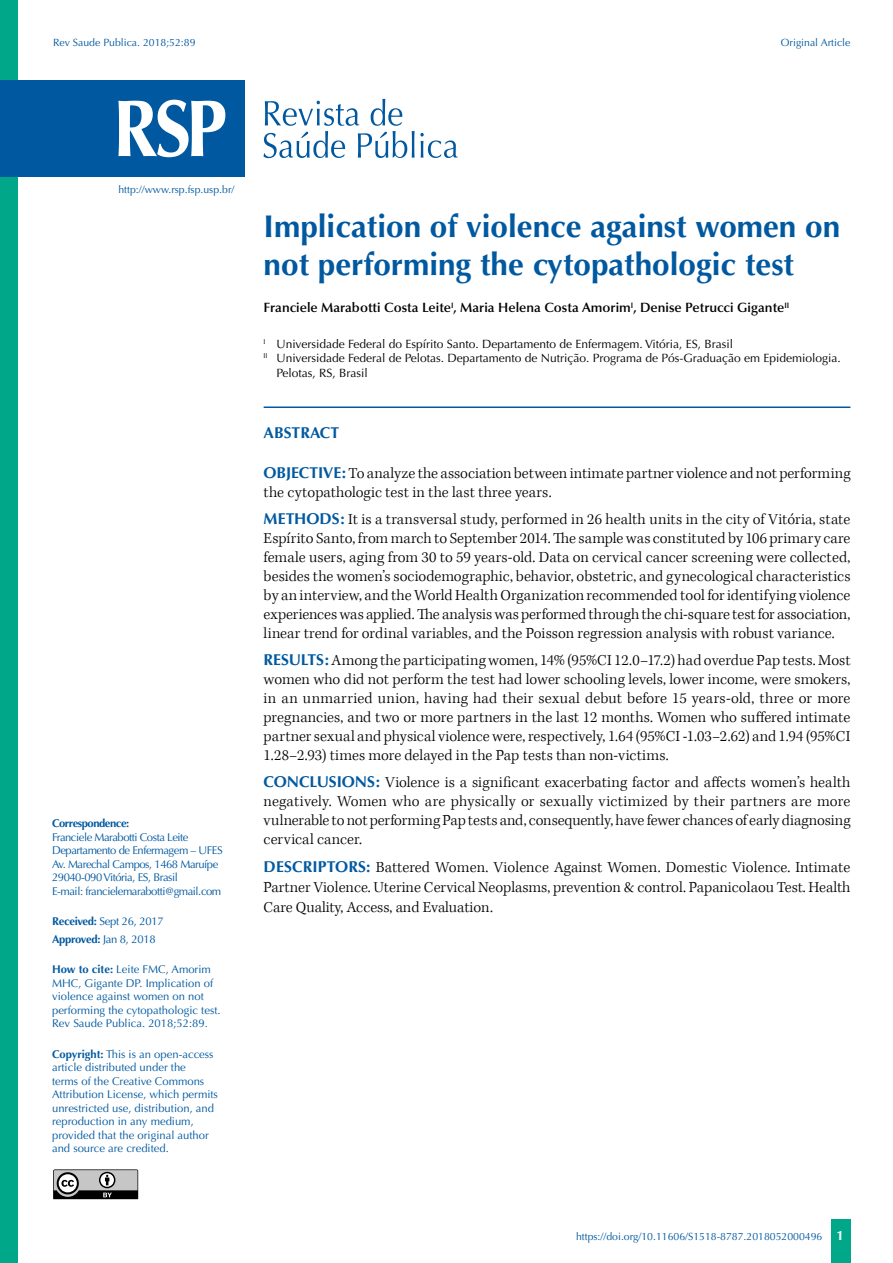
<style>
.page{position:relative;width:893px;height:1263px;background:#fff}
.page>*{position:absolute;margin:0;border:0;box-sizing:border-box;transform-origin:0 0}
.t1{font:700 31.5px/37.8px "Optima";color:#0059a0}
.t2{font:300 15.75px/18.9px "Kepler Std";color:#000;text-align:justify}
.t3{font:700 15.75px "Optima";color:#0059a0}
.t4{font:600 13.5px "Optima";color:#000}
.t5{font:12px "Optima";color:#000}
.t6{font:11.25px/13.5px "Optima";color:#0059a0}
.t7{font:11.25px/13.5px "Optima";letter-spacing:-.04em;color:#0059a0}
.t8{font:11.25px/17.7px "Optima";letter-spacing:-.025em;color:#0059a0}
.t9{font:700 11.25px "Optima";letter-spacing:-.04em;color:#0059a0}
.t10{font:10.5px "Optima";color:#0059a0}
.s1{font-weight:700}
.s2{font-family:"Optima";font-weight:700;color:#0059a0}
.s3{font-weight:700;font-size:13.5px;color:#fff}
</style>
<div class="page">
<div style="left:831px;top:1220px;width:20px;height:43px;background:#00a788"></div>
<svg style="left:53px;top:1169px;width:85px;height:30px;background:#838383"></svg>
<div style="left:0;top:0;width:18px;height:1263px;background:#00a788"></div>
<hr style="left:264px;top:406px;width:586px;height:2px;background:#0059a0">
<svg style="left:263px;top:99px;width:195px;height:59px"></svg>
<div style="left:0;top:80px;width:244px;height:96px;background:#0059a0"></div>
<svg style="left:118px;top:100px;width:107px;height:57px"></svg>
<p class="t10" style="left:53px;top:36px;width:144px">Rev Saude Publica. 2018;52:89</p>
<p class="t10" style="left:781px;top:36px;width:71px">Original Article</p>
<p class="t10" style="left:118px;top:183px;width:117px">http://www.rsp.fsp.usp.br/</p>
<p class="t9" style="left:52px;top:817px;width:79px">Correspondence:</p>
<p class="t7" style="left:52px;top:830px;width:172px">Franciele Marabotti Costa Leite Departamento de Enfermagem – UFES Av. Marechal Campos, 1468 Maruípe 29040-090 Vitória, ES, Brasil<br>E-mail: francielemarabotti@gmail.com</p>
<p class="t8" style="left:52px;top:913px;width:113px"><span class="s1">Received:</span> Sept 26, 2017<br><span class="s1">Approved:</span> Jan 8, 2018</p>
<p class="t6" style="left:52px;top:963px;width:170px"><span class="s1">How to cite:</span> Leite FMC, Amorim<br>MHC, Gigante DP. Implication of violence against women on not performing the cytopathologic test.<br>Rev Saude Publica. 2018;52:89.</p>
<p class="t6" style="left:52px;top:1047px;width:167px"><span class="s1">Copyright:</span> This is an open-access article distributed under the<br>terms of the Creative Commons<br>Attribution License, which permits unrestricted use, distribution, and reproduction in any medium, provided that the original author and source are credited.</p>
<h1 class="t1" style="left:264px;top:208px;width:578px">Implication of violence against women on not performing the cytopathologic test</h1>
<p class="t4" style="left:264px;top:300px;width:527px">Franciele Marabotti Costa Leite<sup>I</sup>, Maria Helena Costa Amorim<sup>I</sup>, Denise Petrucci Gigante<sup>II</sup></p>
<p class="t5" style="left:264px;top:337px;width:471px"><sup>I</sup> Universidade Federal do Espírito Santo. Departamento de Enfermagem. Vitória, ES, Brasil</p>
<p class="t5" style="left:264px;top:351px;width:579px"><sup>II</sup> Universidade Federal de Pelotas. Departamento de Nutrição. Programa de Pós-Graduação em Epidemiologia.</p>
<p class="t5" style="left:276px;top:366px;width:93px">Pelotas, RS, Brasil</p>
<p class="t3" style="left:264px;top:423px;width:77px">ABSTRACT</p>
<p class="t2" style="left:264px;top:464px;width:588px"><span class="s2">OBJECTIVE:</span> To analyze the association between intimate partner violence and not performing the cytopathologic test in the last three years.</p>
<p class="t2" style="left:264px;top:510px;width:588px"><span class="s2">METHODS:</span> It is a transversal study, performed in 26 health units in the city of Vitória, state Espírito Santo, from march to September 2014. The sample was constituted by 106 primary care female users, aging from 30 to 59 years-old. Data on cervical cancer screening were collected, besides the women’s sociodemographic, behavior, obstetric, and gynecological characteristics by an interview, and the World Health Organization recommended tool for identifying violence experiences was applied. The analysis was performed through the chi-square test for association, linear trend for ordinal variables, and the Poisson regression analysis with robust variance.</p>
<p class="t2" style="left:264px;top:651px;width:588px"><span class="s2">RESULTS:</span> Among the participating women, 14% (95%CI 12.0–17.2) had overdue Pap tests. Most women who did not perform the test had lower schooling levels, lower income, were smokers, in an unmarried union, having had their sexual debut before 15 years-old, three or more pregnancies, and two or more partners in the last 12 months. Women who suffered intimate partner sexual and physical violence were, respectively, 1.64 (95%CI -1.03–2.62) and 1.94 (95%CI 1.28–2.93) times more delayed in the Pap tests than non-victims.</p>
<p class="t2" style="left:264px;top:773px;width:588px"><span class="s2">CONCLUSIONS:</span> Violence is a significant exacerbating factor and affects women’s health negatively. Women who are physically or sexually victimized by their partners are more vulnerable to not performing Pap tests and, consequently, have fewer chances of early diagnosing cervical cancer.</p>
<p class="t2" style="left:264px;top:858px;width:588px;line-height:19.8px"><span class="s2">DESCRIPTORS:</span> Battered Women. Violence Against Women. Domestic Violence. Intimate Partner Violence. Uterine Cervical Neoplasms, prevention &amp; control. Papanicolaou Test. Health Care Quality, Access, and Evaluation.</p>
<p class="t10" style="left:576px;top:1230px;width:269px">https://doi.org/10.11606/S1518-8787.2018052000496 <span class="s3">1</span></p>
</div>
